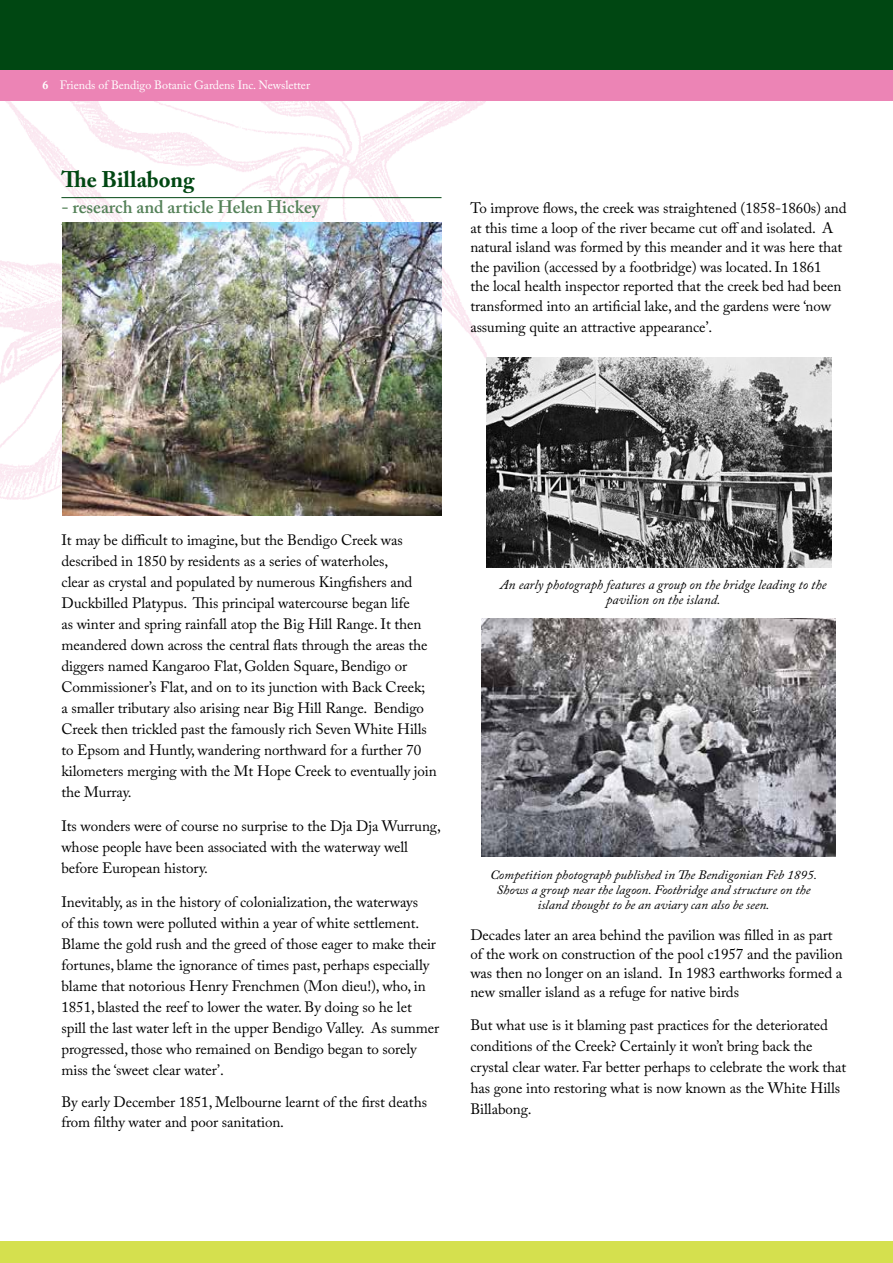
<style>
.page{position:relative;width:893px;height:1263px;background:#fff}
.page>*{position:absolute;margin:0;border:0;box-sizing:border-box;transform-origin:0 0}
.t1{font:700 22.5px "Adobe Caslon Pro";color:#004712}
.t2{font:600 18px "Adobe Caslon Pro";color:#548158}
.t3{font:15px/21px "Adobe Caslon Pro";letter-spacing:-.005em;color:#000}
.t4{font:italic 13.5px/15px "Adobe Caslon Pro";color:#000;text-align:center}
.t5{font:italic 12.9px/15px "Adobe Caslon Pro";letter-spacing:-.005em;color:#000;text-align:center;scale:1.05 1}
.t6{font:12px "Adobe Caslon Pro";letter-spacing:-.005em;color:#fff}
.s1{font-weight:700}
</style>
<div class="page">
<img style="left:0;top:101px;width:503px;height:415px">
<div style="left:0;top:0;width:893px;height:72px;background:#004712"></div>
<div style="left:0;top:70px;width:893px;height:31px;background:#ec84b5"></div>
<div style="left:0;top:1241px;width:893px;height:22px;background:#d5e04e"></div>
<hr style="left:61px;top:224px;width:380px;height:1px;background:#548158">
<img style="left:62px;top:222px;width:379px;height:294px">
<img style="left:481px;top:618px;width:354px;height:238px">
<img style="left:487px;top:358px;width:344px;height:210px">
<hr style="left:61px;top:197px;width:380px;height:1px;background:#004712">
<p class="t6" style="left:43px;top:78px;width:269px"><span class="s1">6</span> Friends of Bendigo Botanic Gardens Inc. Newsletter</p>
<h1 class="t1" style="left:61px;top:166px;width:135px">The Billabong</h1>
<p class="t2" style="left:61px;top:197px;width:260px">- research and article Helen Hickey</p>
<p class="t3" style="left:470px;top:198px;width:378px;line-height:19.5px">To improve flows, the creek was straightened (1858-1860s) and at this time a loop of the river became cut off and isolated. A natural island was formed by this meander and it was here that the pavilion (accessed by a footbridge) was located. In 1861<br>the local health inspector reported that the creek bed had been transformed into an artificial lake, and the gardens were ‘now</p>
<p class="t3" style="left:470px;top:316px;width:243px">assuming quite an attractive appearance’.</p>
<p class="t3" style="left:61px;top:530px;width:377px">It may be difficult to imagine, but the Bendigo Creek was described in 1850 by residents as a series of waterholes,<br>clear as crystal and populated by numerous Kingfishers and Duckbilled Platypus. This principal watercourse began life<br>as winter and spring rainfall atop the Big Hill Range. It then meandered down across the central flats through the areas the diggers named Kangaroo Flat, Golden Square, Bendigo or Commissioner’s Flat, and on to its junction with Back Creek;<br>a smaller tributary also arising near Big Hill Range. Bendigo Creek then trickled past the famously rich Seven White Hills to Epsom and Huntly, wandering northward for a further 70 kilometers merging with the Mt Hope Creek to eventually join the Murray.</p>
<p class="t3" style="left:61px;top:815px;width:381px">Its wonders were of course no surprise to the Dja Dja Wurrung, whose people have been associated with the waterway well before European history.</p>
<p class="t3" style="left:61px;top:891px;width:379px">Inevitably, as in the history of colonialization, the waterways<br>of this town were polluted within a year of white settlement.<br>Blame the gold rush and the greed of those eager to make their fortunes, blame the ignorance of times past, perhaps especially blame that notorious Henry Frenchmen (Mon dieu!), who, in 1851, blasted the reef to lower the water. By doing so he let spill the last water left in the upper Bendigo Valley. As summer progressed, those who remained on Bendigo began to sorely miss the ‘sweet clear water’.</p>
<p class="t3" style="left:61px;top:1092px;width:367px;line-height:19.5px">By early December 1851, Melbourne learnt of the first deaths from filthy water and poor sanitation.</p>
<p class="t4" style="left:500px;top:577px;width:328px">An early photograph features a group on the bridge leading to the pavilion on the island.</p>
<p class="t5" style="left:490px;top:867px;width:313px">Competition photograph published in The Bendigonian Feb 1895.<br>Shows a group near the lagoon. Footbridge and structure on the island thought to be an aviary can also be seen.</p>
<p class="t3" style="left:470px;top:926px;width:374px;line-height:18.8px">Decades later an area behind the pavilion was filled in as part of the work on construction of the pool c1957 and the pavilion was then no longer on an island. In 1983 earthworks formed a new smaller island as a refuge for native birds</p>
<p class="t3" style="left:470px;top:1015px;width:377px">But what use is it blaming past practices for the deteriorated conditions of the Creek? Certainly it won’t bring back the crystal clear water. Far better perhaps to celebrate the work that has gone into restoring what is now known as the White Hills Billabong.</p>
</div>
